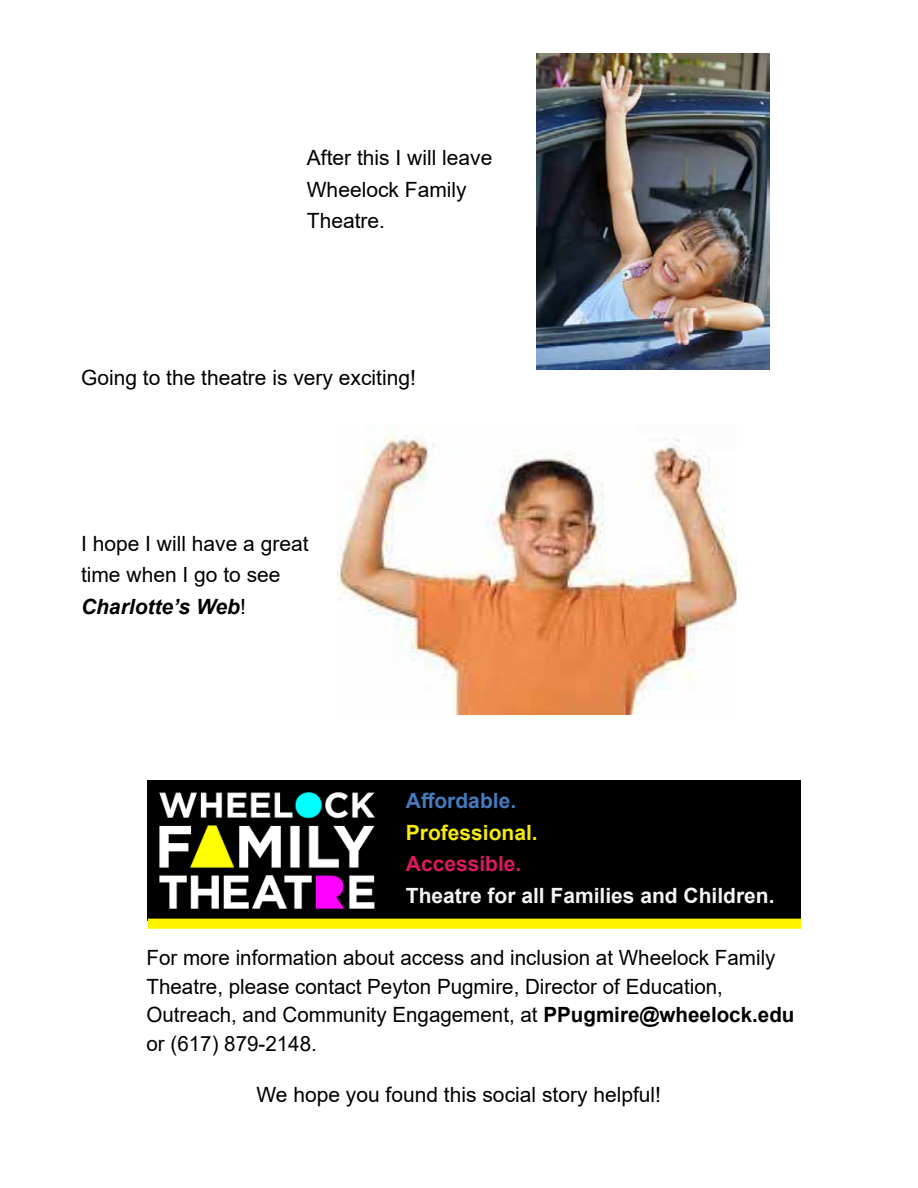
<style>
.page{position:relative;width:918px;height:1188px;background:#fff}
.page>*{position:absolute;margin:0;border:0;box-sizing:border-box;transform-origin:0 0}
.t1{font:21px/31.5px "Arial";color:#000}
.t2{font:700 21px "Arial";color:#f4f4f5}
.t3{font:700 21px "Arial";color:#f5eb10}
.t4{font:700 21px "Arial";color:#457abe}
.t5{font:700 21px "Arial";color:#db1a60}
.s1{font-weight:700;font-style:italic}
.s2{font-weight:700}
</style>
<div class="page">
<img style="left:338px;top:424px;width:398px;height:291px">
<img style="left:536px;top:54px;width:234px;height:315px">
<img style="left:148px;top:780px;width:237px;height:139px">
<div style="left:385px;top:780px;width:415px;height:140px;background:#000"></div>
<div style="left:148px;top:919px;width:653px;height:10px;background:#fff200;border:3px solid #fff200"></div>
<p class="t1" style="left:307px;top:142px;width:187px">After this I will leave<br>Wheelock Family<br>Theatre.</p>
<p class="t1" style="left:81px;top:362px;width:336px">Going to the theatre is very exciting!</p>
<p class="t1" style="left:81px;top:528px;width:229px">I hope I will have a great time when I go to see<br><span class="s1">Charlotte’s Web</span>!</p>
<p class="t4" style="left:406px;top:786px;width:112px">Affordable.</p>
<p class="t3" style="left:406px;top:818px;width:133px">Professional.</p>
<p class="t5" style="left:406px;top:849px;width:117px">Accessible.</p>
<p class="t2" style="left:406px;top:881px;width:370px">Theatre for all Families and Children.</p>
<p class="t1" style="left:146px;top:943px;width:650px;line-height:28.5px">For more information about access and inclusion at Wheelock Family Theatre, please contact Peyton Pugmire, Director of Education, Outreach, and Community Engagement, at <span class="s2">PPugmire@wheelock.edu </span>or (617) 879-2148.</p>
<p class="t1" style="left:256px;top:1079px;width:406px">We hope you found this social story helpful!</p>
</div>
